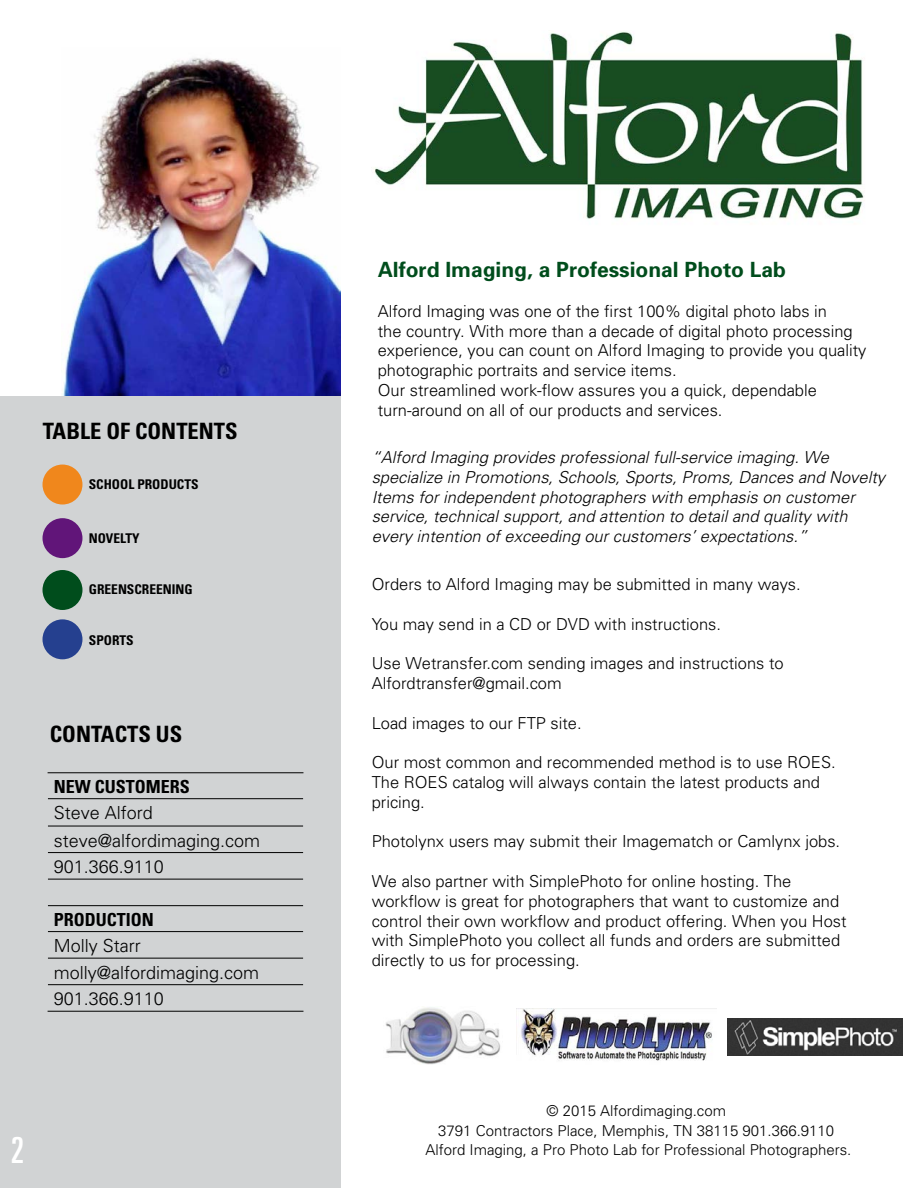
<style>
.page{position:relative;width:918px;height:1188px;background:#fff}
.page>*{position:absolute;margin:0;border:0;box-sizing:border-box;transform-origin:0 0}
.t1{font:ultra-condensed 36px "Univers";color:#fff}
.t2{font:700 condensed 22.5px "Univers";color:#000}
.t3{font:700 21px "Univers";color:#004d1c}
.t4{font:300 18px/27px "Univers";color:#000}
.t5{font:700 condensed 18px "Univers";color:#000}
.t6{font:300 16.5px/19.8px "Univers";color:#000}
.t7{font:italic 300 16.5px/19.8px "Univers";color:#000}
.t8{font:300 15px/19.8px "Univers";color:#000;text-align:center}
.t9{font:700 condensed 13.5px "Univers";color:#000}
</style>
<div class="page">
<div style="left:0;top:0;width:341px;height:1188px;background:#d1d3d4"></div>
<div style="left:0;top:0;width:348px;height:395px;background:#fff"></div>
<img style="left:62px;top:58px;width:278px;height:337px">
<img style="left:374px;top:31px;width:490px;height:188px">
<div style="left:43px;top:518px;width:39px;height:40px;background:#611579;border-radius:50%"></div>
<div style="left:43px;top:465px;width:39px;height:40px;background:#f0871c;border-radius:50%"></div>
<div style="left:43px;top:570px;width:39px;height:40px;background:#004d1c;border-radius:50%"></div>
<div style="left:43px;top:619px;width:39px;height:40px;background:#25408f;border-radius:50%"></div>
<hr style="left:48px;top:773px;width:255px;height:1px;background:#000">
<hr style="left:48px;top:798px;width:255px;height:1px;background:#000">
<hr style="left:48px;top:826px;width:255px;height:1px;background:#000">
<hr style="left:48px;top:852px;width:255px;height:1px;background:#000">
<hr style="left:48px;top:879px;width:255px;height:1px;background:#000">
<hr style="left:48px;top:905px;width:255px;height:1px;background:#000">
<hr style="left:48px;top:931px;width:255px;height:1px;background:#000">
<hr style="left:48px;top:958px;width:255px;height:1px;background:#000">
<hr style="left:48px;top:984px;width:255px;height:1px;background:#000">
<hr style="left:48px;top:1011px;width:255px;height:1px;background:#000">
<img style="left:385px;top:1007px;width:116px;height:58px">
<img style="left:521px;top:1009px;width:192px;height:52px">
<img style="left:727px;top:1018px;width:176px;height:37px">
<h2 class="t2" style="left:43px;top:417px;width:196px">TABLE OF CONTENTS</h2>
<p class="t9" style="left:89px;top:476px;width:111px">SCHOOL PRODUCTS</p>
<p class="t9" style="left:89px;top:530px;width:52px">NOVELTY</p>
<p class="t9" style="left:89px;top:581px;width:105px">GREENSCREENING</p>
<p class="t9" style="left:89px;top:631px;width:16px">SPORTS</p>
<h2 class="t2" style="left:50px;top:721px;width:134px">CONTACTS US</h2>
<p class="t5" style="left:54px;top:775px;width:138px">NEW CUSTOMERS</p>
<p class="t4" style="left:54px;top:799px;width:208px">Steve Alford steve@alfordimaging.com<br>901.366.9110</p>
<p class="t5" style="left:54px;top:908px;width:102px">PRODUCTION</p>
<p class="t4" style="left:54px;top:932px;width:207px;line-height:26.5px">Molly Starr molly@alfordimaging.com<br>901.366.9110</p>
<h1 class="t1" style="left:11px;top:1129px;width:15px">2</h1>
<p class="t3" style="left:378px;top:256px;width:410px">Alford Imaging, a Professional Photo Lab</p>
<p class="t6" style="left:378px;top:301px;width:490px">Alford Imaging was one of the first 100% digital photo labs in<br>the country. With more than a decade of digital photo processing experience, you can count on Alford Imaging to provide you quality photographic portraits and service items.<br>Our streamlined work-flow assures you a quick, dependable turn-around on all of our products and services.</p>
<p class="t7" style="left:372px;top:447px;width:515px">“Alford Imaging provides professional full-service imaging. We specialize in Promotions, Schools, Sports, Proms, Dances and Novelty Items for independent photographers with emphasis on customer service, technical support, and attention to detail and quality with every intention of exceeding our customers’ expectations.”</p>
<p class="t6" style="left:372px;top:574px;width:431px">Orders to Alford Imaging may be submitted in many ways.</p>
<p class="t6" style="left:372px;top:613px;width:351px">You may send in a CD or DVD with instructions.</p>
<p class="t6" style="left:372px;top:653px;width:414px">Use Wetransfer.com sending images and instructions to<br>Alfordtransfer@gmail.com</p>
<p class="t6" style="left:372px;top:712px;width:211px">Load images to our FTP site.</p>
<p class="t6" style="left:372px;top:752px;width:466px">Our most common and recommended method is to use ROES.<br>The ROES catalog will always contain the latest products and pricing.</p>
<p class="t6" style="left:372px;top:831px;width:470px">Photolynx users may submit their Imagematch or Camlynx jobs.</p>
<p class="t6" style="left:372px;top:871px;width:476px">We also partner with SimplePhoto for online hosting. The workflow is great for photographers that want to customize and control their own workflow and product offering. When you Host with SimplePhoto you collect all funds and orders are submitted directly to us for processing.</p>
<p class="t8" style="left:425px;top:1100px;width:427px">© 2015 Alfordimaging.com<br>3791 Contractors Place, Memphis, TN 38115 901.366.9110<br>Alford Imaging, a Pro Photo Lab for Professional Photographers.</p>
</div>
